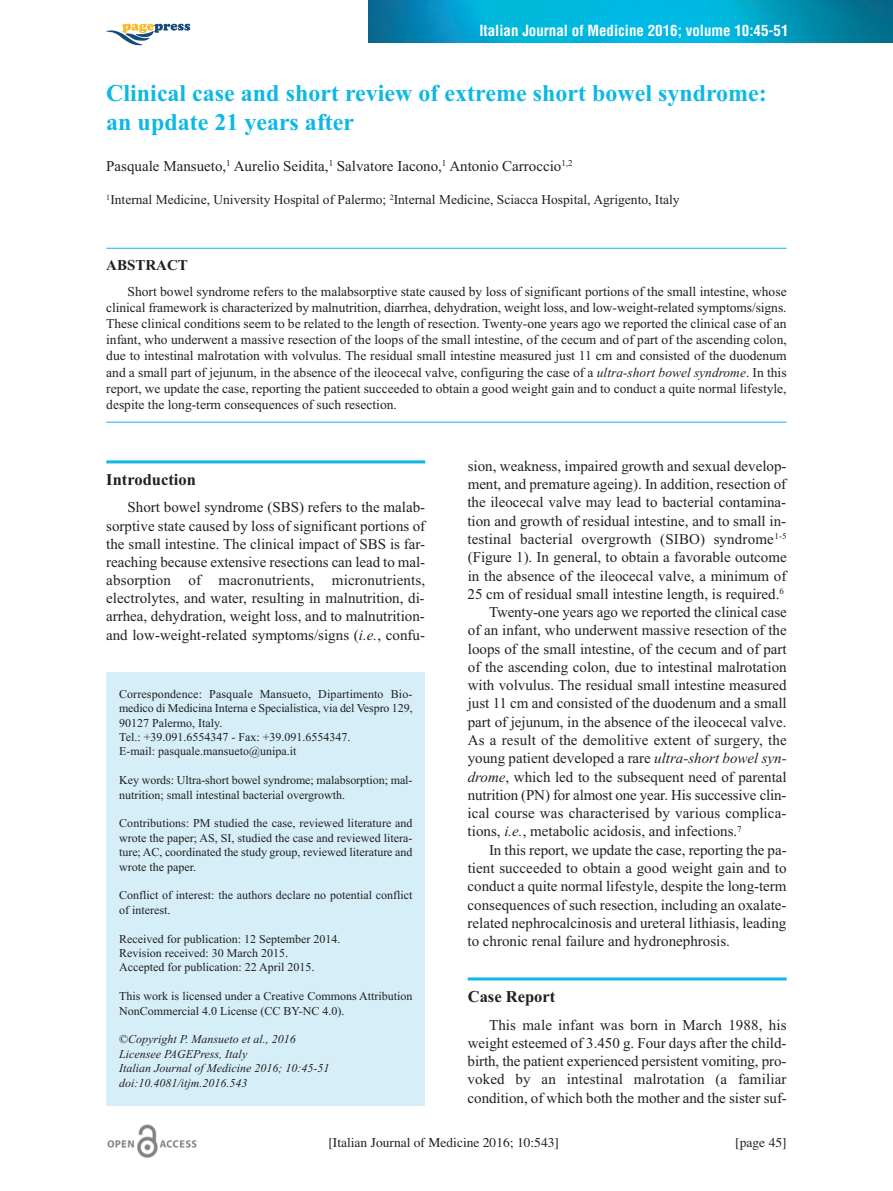
<style>
.page{position:relative;width:893px;height:1191px;background:#fff}
.page>*{position:absolute;margin:0;border:0;box-sizing:border-box;transform-origin:0 0}
.t1{font:700 24px/28.8px "Times New Roman";color:#0db8e4}
.t2{font:700 16.5px "Times New Roman";color:#231f20}
.t3{font:15px/18.1px "Times New Roman";color:#231f20;text-align:justify}
.t4{font:700 condensed 15px "Helvetica";color:#fff}
.t5{font:700 15px "Times New Roman";color:#231f20}
.t6{font:13.5px/16.2px "Times New Roman";color:#231f20;text-align:justify}
.t7{font:13.5px "Times";color:#231f20}
.t8{font:12px/14.4px "Times New Roman";color:#231f20}
.t9{font:italic 12px/14.4px "Times New Roman";color:#231f20}
.s1{font-style:italic}
</style>
<div class="page">
<hr style="left:106px;top:460px;width:319px;height:3px;background:#0db8e4">
<hr style="left:468px;top:977px;width:319px;height:3px;background:#0db8e4">
<img style="left:368px;top:0;width:525px;height:42px">
<hr style="left:106px;top:248px;width:681px;height:1px;background:#0db8e4">
<hr style="left:106px;top:422px;width:681px;height:1px;background:#0db8e4">
<div style="left:106px;top:673px;width:319px;height:433px;background:#d5eef8"></div>
<img style="left:107px;top:1124px;width:90px;height:34px">
<svg style="left:106px;top:23px;width:84px;height:22px"></svg>
<p class="t4" style="left:479px;top:22px;width:311px">Italian Journal of Medicine 2016; volume 10:45-51</p>
<h1 class="t1" style="left:106px;top:79px;width:662px">Clinical case and short review of extreme short bowel syndrome: an update 21 years after</h1>
<p class="t3" style="left:106px;top:157px;width:468px">Pasquale Mansueto,<sup>1</sup> Aurelio Seidita,<sup>1</sup> Salvatore Iacono,<sup>1</sup> Antonio Carroccio<sup>1,2</sup></p>
<p class="t6" style="left:106px;top:191px;width:575px"><sup>1</sup>Internal Medicine, University Hospital of Palermo; <sup>2</sup>Internal Medicine, Sciacca Hospital, Agrigento, Italy</p>
<p class="t5" style="left:106px;top:256px;width:83px">ABSTRACT</p>
<p class="t6" style="left:106px;top:283px;width:682px;text-indent:21px">Short bowel syndrome refers to the malabsorptive state caused by loss of significant portions of the small intestine, whose clinical framework is characterized by malnutrition, diarrhea, dehydration, weight loss, and low-weight-related symptoms/signs.<br>These clinical conditions seem to be related to the length of resection. Twenty-one years ago we reported the clinical case of an infant, who underwent a massive resection of the loops of the small intestine, of the cecum and of part of the ascending colon, due to intestinal malrotation with volvulus. The residual small intestine measured just 11 cm and consisted of the duodenum and a small part of jejunum, in the absence of the ileocecal valve, configuring the case of a <span class="s1">ultra-short bowel syndrome</span>. In this report, we update the case, reporting the patient succeeded to obtain a good weight gain and to conduct a quite normal lifestyle, despite the long-term consequences of such resection.</p>
<p class="t2" style="left:106px;top:469px;width:91px">Introduction</p>
<p class="t3" style="left:106px;top:498px;width:321px;text-indent:22px">Short bowel syndrome (SBS) refers to the malab&shy;sorptive state caused by loss of significant portions of the small intestine. The clinical impact of SBS is far&shy;reaching because extensive resections can lead to mal&shy;absorption of macronutrients, micronutrients, electrolytes, and water, resulting in malnutrition, di&shy;arrhea, dehydration, weight loss, and to malnutrition&shy;and low-weight-related symptoms/signs (<span class="s1">i.e.</span>, confu-</p>
<p class="t8" style="left:119px;top:686px;width:295px">Correspondence: Pasquale Mansueto, Dipartimento Bio&shy;medico di Medicina Interna e Specialistica, via del Vespro 129, 90127 Palermo, Italy.<br>Tel.: +39.091.6554347 - Fax: +39.091.6554347.<br>E-mail: pasquale.mansueto@unipa.it</p>
<p class="t8" style="left:119px;top:773px;width:295px">Key words: Ultra-short bowel syndrome; malabsorption; mal&shy;nutrition; small intestinal bacterial overgrowth.</p>
<p class="t8" style="left:119px;top:816px;width:295px;text-align:justify">Contributions: PM studied the case, reviewed literature and wrote the paper; AS, SI, studied the case and reviewed litera&shy;ture; AC, coordinated the study group, reviewed literature and wrote the paper.</p>
<p class="t8" style="left:119px;top:888px;width:295px">Conflict of interest: the authors declare no potential conflict of interest.</p>
<p class="t8" style="left:119px;top:931px;width:223px">Received for publication: 12 September 2014.<br>Revision received: 30 March 2015.<br>Accepted for publication: 22 April 2015.</p>
<p class="t8" style="left:119px;top:989px;width:295px">This work is licensed under a Creative Commons Attribution<br>NonCommercial 4.0 License (CC BY-NC 4.0).</p>
<p class="t9" style="left:119px;top:1032px;width:212px">©Copyright P. Mansueto et al., 2016<br>Licensee PAGEPress, Italy<br>Italian Journal of Medicine 2016; 10:45-51 doi:10.4081/itjm.2016.543</p>
<p class="t3" style="left:468px;top:456px;width:320px">sion, weakness, impaired growth and sexual develop-</p>
<p class="t3" style="left:468px;top:475px;width:320px">ment, and premature ageing). In addition, resection of</p>
<p class="t3" style="left:467px;top:493px;width:320px">the ileocecal valve may lead to bacterial contamina-</p>
<p class="t3" style="left:467px;top:511px;width:320px">tion and growth of residual intestine, and to small in-</p>
<p class="t3" style="left:467px;top:529px;width:321px">testinal bacterial overgrowth (SIBO) syndrome<sup>1-5</sup></p>
<p class="t3" style="left:468px;top:548px;width:320px">(Figure 1). In general, to obtain a favorable outcome</p>
<p class="t3" style="left:468px;top:566px;width:320px">in the absence of the ileocecal valve, a minimum of</p>
<p class="t3" style="left:468px;top:584px;width:318px">25 cm of residual small intestine length, is required.<sup>6</sup></p>
<p class="t3" style="left:489px;top:603px;width:299px">Twenty-one years ago we reported the clinical case</p>
<p class="t3" style="left:468px;top:621px;width:320px">of an infant, who underwent massive resection of the</p>
<p class="t3" style="left:468px;top:639px;width:320px">loops of the small intestine, of the cecum and of part</p>
<p class="t3" style="left:468px;top:657px;width:320px">of the ascending colon, due to intestinal malrotation</p>
<p class="t3" style="left:468px;top:676px;width:320px">with volvulus. The residual small intestine measured</p>
<p class="t3" style="left:468px;top:694px;width:320px">just 11 cm and consisted of the duodenum and a small</p>
<p class="t3" style="left:468px;top:712px;width:320px">part of jejunum, in the absence of the ileocecal valve.</p>
<p class="t3" style="left:468px;top:731px;width:320px">As a result of the demolitive extent of surgery, the</p>
<p class="t3" style="left:468px;top:749px;width:320px">young patient developed a rare <span class="s1">ultra-short bowel syn-</span></p>
<p class="t3" style="left:468px;top:767px;width:320px"><span class="s1">drome</span>, which led to the subsequent need of parental</p>
<p class="t3" style="left:468px;top:785px;width:320px">nutrition (PN) for almost one year. His successive clin-</p>
<p class="t3" style="left:468px;top:804px;width:320px">ical course was characterised by various complica-</p>
<p class="t3" style="left:468px;top:822px;width:276px">tions, <span class="s1">i.e.</span>, metabolic acidosis, and infections.<sup>7</sup></p>
<p class="t3" style="left:489px;top:840px;width:299px">In this report, we update the case, reporting the pa-</p>
<p class="t3" style="left:468px;top:858px;width:320px">tient succeeded to obtain a good weight gain and to</p>
<p class="t3" style="left:468px;top:877px;width:320px">conduct a quite normal lifestyle, despite the long-term</p>
<p class="t3" style="left:468px;top:895px;width:320px">consequences of such resection, including an oxalate-</p>
<p class="t3" style="left:468px;top:913px;width:320px">related nephrocalcinosis and ureteral lithiasis, leading</p>
<p class="t3" style="left:467px;top:932px;width:264px">to chronic renal failure and hydronephrosis.</p>
<p class="t2" style="left:468px;top:986px;width:89px">Case Report</p>
<p class="t3" style="left:467px;top:1015px;width:321px;text-indent:21px">This male infant was born in March 1988, his weight esteemed of 3.450 g. Four days after the child&shy;birth, the patient experienced persistent vomiting, pro&shy;voked by an intestinal malrotation (a familiar condition, of which both the mother and the sister suf-</p>
<p class="t7" style="left:328px;top:1134px;width:232px">[Italian Journal of Medicine 2016; 10:543]</p>
<p class="t7" style="left:735px;top:1134px;width:53px">[page 45]</p>
</div>
